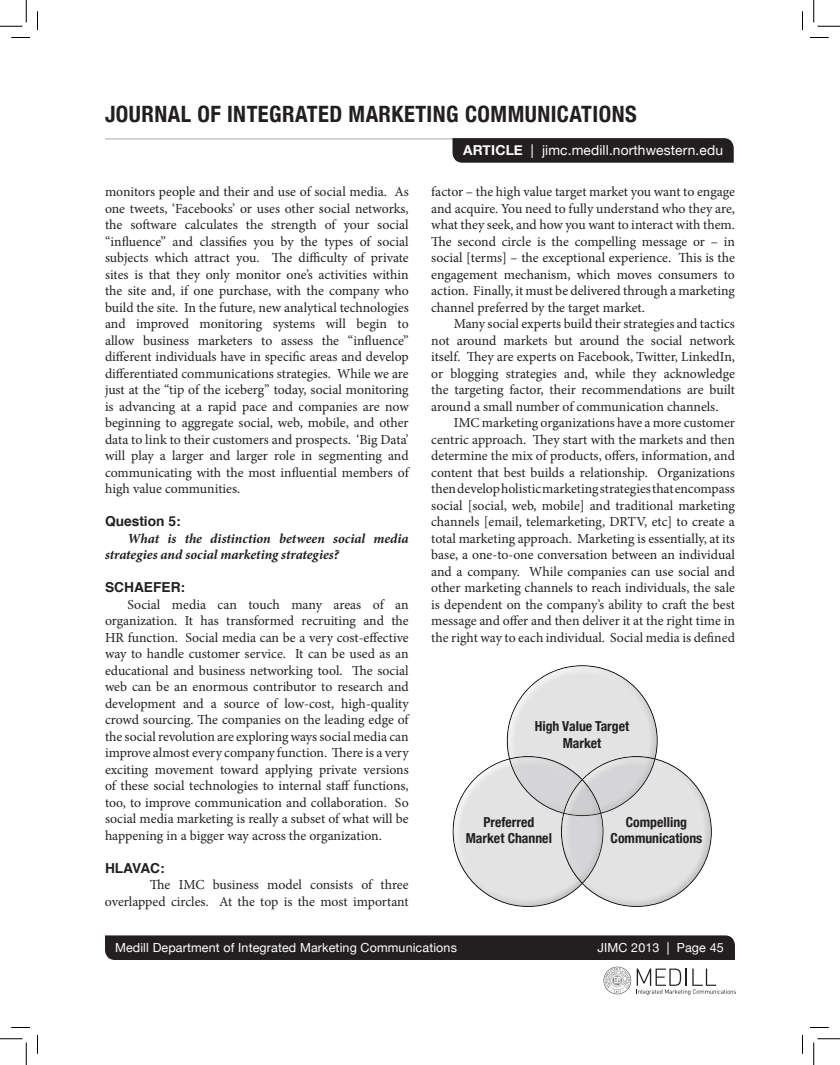
<style>
.page{position:relative;width:840px;height:1065px;background:#fff}
.page>*{position:absolute;margin:0;border:0;box-sizing:border-box;transform-origin:0 0}
.t1{font:700 condensed 22.5px "Helvetica Neue";letter-spacing:.02em;color:#231f20}
.t2{font:13.75px/16.5px "Minion Pro";color:#231f20;text-align:justify}
.t3{font:italic 700 13.75px/16.5px "Minion Pro";color:#231f20}
.t4{font:700 condensed 13.75px/16.5px "Helvetica Neue";color:#231f20;text-align:center}
.t5{font:13.75px "Helvetica Neue";letter-spacing:.01em;color:#fff}
.t6{font:700 13.75px "Helvetica";color:#231f20}
.t7{font:12.5px "Helvetica Neue";letter-spacing:.01em;color:#fff}
.s1{font-weight:700}
.s2{font-weight:700;color:#c7c8ca}
</style>
<div class="page">
<div style="left:105px;top:935px;width:630px;height:25px;background:#231f20"></div>
<hr style="left:105px;top:138px;width:599px;height:2px;background:#c7c8ca">
<svg style="left:452px;top:138px;width:282px;height:25px;background:#282425"></svg>
<svg style="left:615px;top:968px;width:93px;height:27px"></svg>
<svg style="left:604px;top:967px;width:27px;height:27px"></svg>
<svg style="left:637px;top:969px;width:99px;height:26px"></svg>
<svg style="left:453px;top:759px;width:259px;height:148px"></svg>
<div style="left:505px;top:663px;width:152px;height:153px;background:#fff;opacity:.75"></div>
<div style="left:507px;top:666px;width:152px;height:151px;background:#231f20;opacity:.38"></div>
<svg style="left:11px;top:37px;width:19px;height:1px"></svg>
<svg style="left:810px;top:37px;width:19px;height:1px"></svg>
<svg style="left:11px;top:1027px;width:19px;height:1px"></svg>
<svg style="left:810px;top:1027px;width:19px;height:1px"></svg>
<svg style="left:37px;top:11px;width:1px;height:19px"></svg>
<svg style="left:37px;top:1035px;width:1px;height:19px"></svg>
<svg style="left:802px;top:11px;width:1px;height:19px"></svg>
<svg style="left:802px;top:1035px;width:1px;height:19px"></svg>
<svg style="left:0;top:0;width:27px;height:27px"></svg>
<svg style="left:0;top:1039px;width:27px;height:26px"></svg>
<svg style="left:814px;top:0;width:26px;height:27px"></svg>
<svg style="left:814px;top:1039px;width:26px;height:26px"></svg>
<h1 class="t1" style="left:105px;top:95px;width:533px">JOURNAL OF INTEGRATED MARKETING COMMUNICATIONS</h1>
<p class="t2" style="left:105px;top:184px;width:305px">monitors people and their and use of social media. As one tweets, ‘Facebooks’ or uses other social networks, the software calculates the strength of your social “influence” and classifies you by the types of social subjects which attract you. The difficulty of private sites is that they only monitor one’s activities within the site and, if one purchase, with the company who build the site. In the future, new analytical technologies and improved monitoring systems will begin to allow business marketers to assess the “influence” different individuals have in specific areas and develop differentiated communications strategies. While we are just at the “tip of the iceberg” today, social monitoring is advancing at a rapid pace and companies are now beginning to aggregate social, web, mobile, and other data to link to their customers and prospects. ‘Big Data’ will play a larger and larger role in segmenting and communicating with the most influential members of high value communities.</p>
<p class="t6" style="left:105px;top:510px;width:77px">Question 5:</p>
<p class="t3" style="left:105px;top:530px;width:305px;text-indent:22px">What is the distinction between social media strategies and social marketing strategies?</p>
<p class="t6" style="left:105px;top:576px;width:82px">SCHAEFER:</p>
<p class="t2" style="left:105px;top:596px;width:305px;text-indent:22px">Social media can touch many areas of an organization. It has transformed recruiting and the HR function. Social media can be a very cost-effective way to handle customer service. It can be used as an educational and business networking tool. The social web can be an enormous contributor to research and development and a source of low-cost, high-quality crowd sourcing. The companies on the leading edge of the social revolution are exploring ways social media can improve almost every company function. There is a very exciting movement toward applying private versions of these social technologies to internal staff functions, too, to improve communication and collaboration. So social media marketing is really a subset of what will be happening in a bigger way across the organization.</p>
<p class="t6" style="left:105px;top:857px;width:61px">HLAVAC:</p>
<p class="t2" style="left:105px;top:877px;width:305px;text-align:right">The IMC business model consists of three overlapped circles. At the top is the most important</p>
<p class="t5" style="left:463px;top:139px;width:261px"><span class="s1">ARTICLE</span> <span class="s2">|</span> jimc.medill.northwestern.edu</p>
<p class="t2" style="left:431px;top:184px;width:305px">factor – the high value target market you want to engage and acquire. You need to fully understand who they are, what they seek, and how you want to interact with them.<br>The second circle is the compelling message or – in social [terms] – the exceptional experience. This is the engagement mechanism, which moves consumers to action. Finally, it must be delivered through a marketing channel preferred by the target market.</p>
<p class="t2" style="left:431px;top:316px;width:305px;text-indent:22px">Many social experts build their strategies and tactics not around markets but around the social network itself. They are experts on Facebook, Twitter, LinkedIn, or blogging strategies and, while they acknowledge the targeting factor, their recommendations are built around a small number of communication channels.</p>
<p class="t2" style="left:431px;top:415px;width:305px;text-indent:22px">IMC marketing organizations have a more customer centric approach. They start with the markets and then determine the mix of products, offers, information, and content that best builds a relationship. Organizations then develop holistic marketing strategies that encompass social [social, web, mobile] and traditional marketing channels [email, telemarketing, DRTV, etc] to create a total marketing approach. Marketing is essentially, at its base, a one-to-one conversation between an individual and a company. While companies can use social and other marketing channels to reach individuals, the sale is dependent on the company’s ability to craft the best message and offer and then deliver it at the right time in the right way to each individual. Social media is defined</p>
<p class="t4" style="left:535px;top:717px;width:96px">High Value Target<br>Market</p>
<p class="t4" style="left:466px;top:813px;width:88px">Preferred<br>Market Channel</p>
<p class="t4" style="left:611px;top:813px;width:93px">Compelling<br>Communications</p>
<p class="t7" style="left:115px;top:937px;width:343px">Medill Department of Integrated Marketing Communications</p>
<p class="t7" style="left:598px;top:937px;width:128px">JIMC 2013 <span class="s2">|</span> Page 45</p>
</div>
